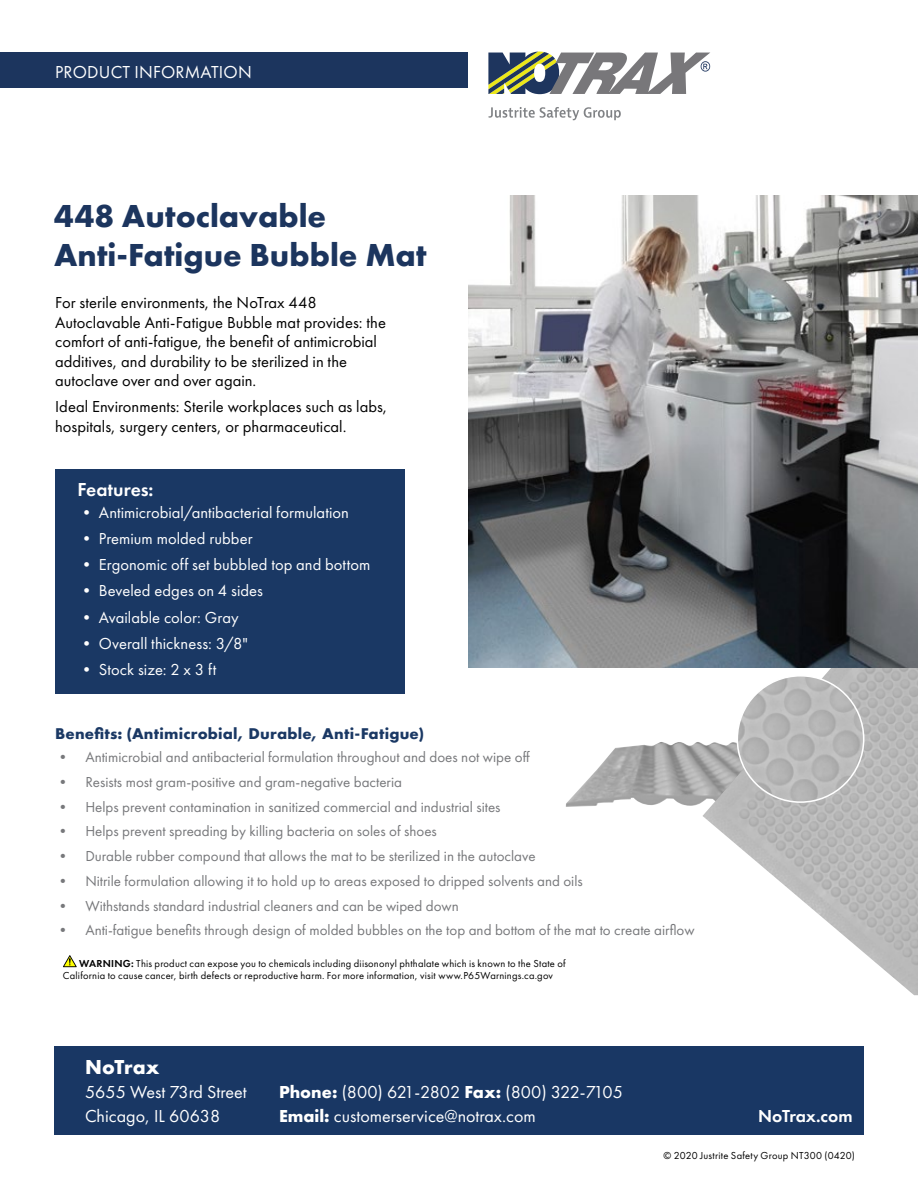
<style>
.page{position:relative;width:918px;height:1188px;background:#fff}
.page>*{position:absolute;margin:0;border:0;box-sizing:border-box;transform-origin:0 0}
.t1{font:700 33px/39px "Futura New";color:#1c355e}
.t2{font:700 21px "Futura New";color:#fff}
.t3{font:19.5px "Futura New Demi";color:#fff}
.t4{font:18px/24px "Futura New";color:#fff}
.t5{font:18px "Futura New Demi";color:#fff}
.t6{font:16.5px/19.5px "Futura New";color:#000}
.t7{font:16.5px "Futura New";color:#fff}
.t8{font:700 16.2px "Futura New";letter-spacing:.01em;color:#1a3864}
.t9{font:15px "Futura New";color:#77787b}
.t10{font:10.5px/12px "Futura New";letter-spacing:.02em;color:#000}
.s1{font-family:"Futura New Demi"}
.s2{font-weight:700}
</style>
<div class="page">
<img style="left:566px;top:742px;width:137px;height:65px">
<img style="left:703px;top:667px;width:215px;height:328px">
<div style="left:0;top:53px;width:468px;height:35px;background:#1c355e"></div>
<svg style="left:488px;top:52px;width:222px;height:42px"></svg>
<svg style="left:489px;top:107px;width:132px;height:13px"></svg>
<img style="left:468px;top:196px;width:450px;height:471px">
<svg style="left:63px;top:955px;width:14px;height:12px"></svg>
<div style="left:55px;top:469px;width:350px;height:225px;background:#1a3864"></div>
<img style="left:737px;top:676px;width:127px;height:126px;border-radius:63px">
<div style="left:54px;top:1046px;width:810px;height:88px;background:#193764"></div>
<p class="t4" style="left:55px;top:59px;width:198px">PRODUCT INFORMATION</p>
<h1 class="t1" style="left:54px;top:196px;width:374px">448 Autoclavable<br>Anti-Fatigue Bubble Mat</h1>
<p class="t6" style="left:55px;top:293px;width:332px">For sterile environments, the NoTrax 448<br>Autoclavable Anti-Fatigue Bubble mat provides: the comfort of anti-fatigue, the benefit of antimicrobial additives, and durability to be sterilized in the autoclave over and over again.</p>
<p class="t6" style="left:55px;top:397px;width:334px">Ideal Environments: Sterile workplaces such as labs, hospitals, surgery centers, or pharmaceutical.</p>
<h3 class="t3" style="left:77px;top:477px;width:78px">Features:</h3>
<p class="t7" style="left:79px;top:502px;width:272px">• Antimicrobial/antibacterial formulation</p>
<p class="t7" style="left:79px;top:529px;width:176px">• Premium molded rubber</p>
<p class="t7" style="left:79px;top:555px;width:293px">• Ergonomic off set bubbled top and bottom</p>
<p class="t7" style="left:79px;top:581px;width:186px">• Beveled edges on 4 sides</p>
<p class="t7" style="left:79px;top:607px;width:162px">• Available color: Gray</p>
<p class="t7" style="left:79px;top:634px;width:171px">• Overall thickness: 3/8"</p>
<p class="t7" style="left:79px;top:660px;width:139px">• Stock size: 2 x 3 ft</p>
<p class="t8" style="left:55px;top:723px;width:371px">Benefits: (Antimicrobial, Durable, Anti-Fatigue)</p>
<p class="t9" style="left:55px;top:748px;width:476px">• Antimicrobial and antibacterial formulation throughout and does not wipe off</p>
<p class="t9" style="left:55px;top:773px;width:348px">• Resists most gram-positive and gram-negative bacteria</p>
<p class="t9" style="left:55px;top:798px;width:447px">• Helps prevent contamination in sanitized commercial and industrial sites</p>
<p class="t9" style="left:55px;top:822px;width:383px">• Helps prevent spreading by killing bacteria on soles of shoes</p>
<p class="t9" style="left:55px;top:847px;width:482px">• Durable rubber compound that allows the mat to be sterilized in the autoclave</p>
<p class="t9" style="left:55px;top:872px;width:529px">• Nitrile formulation allowing it to hold up to areas exposed to dripped solvents and oils</p>
<p class="t9" style="left:55px;top:897px;width:405px">• Withstands standard industrial cleaners and can be wiped down</p>
<p class="t9" style="left:55px;top:921px;width:641px">• Anti-fatigue benefits through design of molded bubbles on the top and bottom of the mat to create airflow</p>
<p class="t10" style="left:63px;top:958px;width:504px;text-indent:16px"><span class="s1">WARNING:</span> This product can expose you to chemicals including diisononyl phthalate which is known to the State of<br>California to cause cancer, birth defects or reproductive harm. For more information, visit www.P65Warnings.ca.gov</p>
<h2 class="t2" style="left:85px;top:1053px;width:76px">NoTrax</h2>
<p class="t4" style="left:85px;top:1080px;width:163px">5655 West 73rd Street<br>Chicago, IL 60638</p>
<p class="t4" style="left:279px;top:1080px;width:346px"><span class="s2">Phone:</span> (800) 621-2802 <span class="s2">Fax:</span> (800) 322-7105<br><span class="s2">Email:</span> customerservice@notrax.com</p>
<p class="t5" style="left:758px;top:1105px;width:96px">NoTrax.com</p>
<p class="t10" style="left:664px;top:1150px;width:193px">© 2020 Justrite Safety Group NT300 (0420)</p>
</div>
